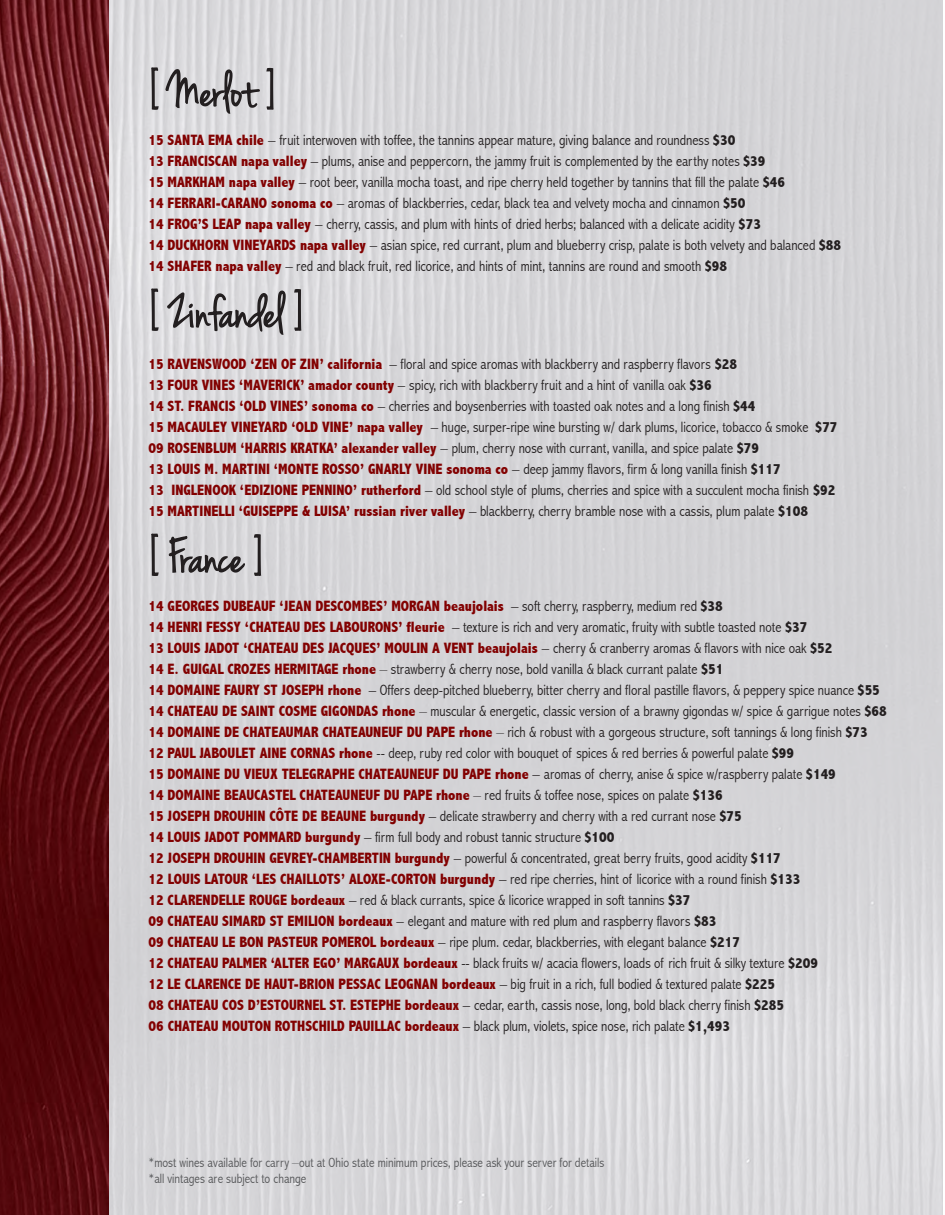
<style>
.page{position:relative;width:945px;height:1215px;background:#fff}
.page>*{position:absolute;margin:0;border:0;box-sizing:border-box;transform-origin:0 0}
.t1{font:51px "Jenna Sue";color:#231f20}
.t2{font:300 condensed 15px "Abadi";color:#231f20}
.t3{font:800 condensed 15px "Abadi";color:#820101}
.t4{font:300 condensed 13.5px "Abadi";color:#57585a}
.s1{font-weight:800;color:#820101}
.s2{font-family:"Apple Garamond";font-stretch:normal}
.s3{font-weight:800}
.s4{font-family:"Apple Garamond";font-weight:300;font-stretch:normal;color:#231f20}
.s5{font-weight:300;color:#231f20}
.s6{color:#231f20}
</style>
<div class="page">
<img style="left:108px;top:0;width:834px;height:1215px">
<svg style="left:151px;top:50px;width:123px;height:104px;background:#c9c8cb"></svg>
<svg style="left:151px;top:288px;width:9px;height:44px"></svg>
<svg style="left:166px;top:289px;width:121px;height:47px;background:#afaeb0"></svg>
<svg style="left:293px;top:288px;width:9px;height:44px"></svg>
<svg style="left:151px;top:533px;width:9px;height:44px"></svg>
<svg style="left:168px;top:526px;width:78px;height:48px;background:#b3b2b4"></svg>
<svg style="left:253px;top:533px;width:9px;height:44px"></svg>
<img style="left:0;top:0;width:108px;height:1215px">
<p class="t1" style="left:148px;top:62px;width:130px">[ Merlot ]</p>
<p class="t2" style="left:148px;top:131px;width:588px"><span class="s1">15 SANTA EMA chile</span> <span class="s2">–</span> fruit interwoven with toffee, the tannins appear mature, giving balance and roundness <span class="s3">$30</span></p>
<p class="t2" style="left:148px;top:152px;width:619px"><span class="s1">13 FRANCISCAN napa valley</span> <span class="s2">–</span> plums, anise and peppercorn, the jammy fruit is complemented by the earthy notes <span class="s3">$39</span></p>
<p class="t2" style="left:149px;top:173px;width:638px"><span class="s1">15 MARKHAM napa valley</span> <span class="s2">–</span> root beer, vanilla mocha toast, and ripe cherry held together by tannins that fill the palate <span class="s3">$46</span></p>
<p class="t2" style="left:149px;top:194px;width:598px"><span class="s1">14 FERRARI-CARANO sonoma co</span> <span class="s2">–</span> aromas of blackberries, cedar, black tea and velvety mocha and cinnamon <span class="s3">$50</span></p>
<p class="t2" style="left:149px;top:215px;width:614px"><span class="s1">14 FROG’S LEAP napa valley</span> <span class="s2">–</span> cherry, cassis, and plum with hints of dried herbs; balanced with a delicate acidity <span class="s3">$73</span></p>
<p class="t2" style="left:148px;top:236px;width:694px"><span class="s1">14 DUCKHORN VINEYARDS napa valley</span> <span class="s2">–</span> asian spice, red currant, plum and blueberry crisp, palate is both velvety and balanced <span class="s3">$88</span></p>
<p class="t2" style="left:148px;top:257px;width:580px"><span class="s1">14 SHAFER napa valley</span> <span class="s2">–</span> red and black fruit, red licorice, and hints of mint, tannins are round and smooth <span class="s3">$98</span></p>
<p class="t1" style="left:148px;top:283px;width:157px">[ Zinfandel ]</p>
<p class="t2" style="left:148px;top:355px;width:590px"><span class="s1">15 RAVENSWOOD ‘ZEN OF ZIN’ california</span> <span class="s2">–</span> floral and spice aromas with blackberry and raspberry flavors <span class="s3">$28</span></p>
<p class="t2" style="left:148px;top:376px;width:565px"><span class="s1">13 FOUR VINES ‘MAVERICK’ amador county</span> <span class="s2">–</span> spicy, rich with blackberry fruit and a hint of vanilla oak <span class="s3">$36</span></p>
<p class="t2" style="left:148px;top:397px;width:608px"><span class="s1">14 ST. FRANCIS ‘OLD VINES’ sonoma co</span> <span class="s2">–</span> cherries and boysenberries with toasted oak notes and a long finish <span class="s3">$44</span></p>
<p class="t2" style="left:148px;top:418px;width:691px"><span class="s1">15 MACAULEY VINEYARD ‘OLD VINE’ napa valley</span> <span class="s2">–</span> huge, surper-ripe wine bursting w/ dark plums, licorice, tobacco &amp; smoke <span class="s3">$77</span></p>
<p class="t2" style="left:149px;top:439px;width:612px"><span class="s1">09 ROSENBLUM ‘HARRIS KRATKA’ alexander valley</span> <span class="s2">–</span> plum, cherry nose with currant, vanilla, and spice palate <span class="s3">$79</span></p>
<p class="t3" style="left:149px;top:460px;width:634px">13 LOUIS M. MARTINI ‘MONTE ROSSO’ GNARLY VINE sonoma co <span class="s4">–</span> <span class="s5">deep jammy flavors, firm &amp; long vanilla finish</span> <span class="s6">$117</span></p>
<p class="t2" style="left:149px;top:481px;width:688px"><span class="s1">13 INGLENOOK ‘EDIZIONE PENNINO’ rutherford</span> <span class="s2">–</span> old school style of plums, cherries and spice with a succulent mocha finish <span class="s3">$92</span></p>
<p class="t2" style="left:149px;top:502px;width:661px"><span class="s1">15 MARTINELLI ‘GUISEPPE &amp; LUISA’ russian river valley</span> <span class="s2">–</span> blackberry, cherry bramble nose with a cassis, plum palate <span class="s3">$108</span></p>
<p class="t1" style="left:148px;top:528px;width:117px">[ France ]</p>
<p class="t3" style="left:148px;top:597px;width:576px">14 GEORGES DUBEAUF ‘JEAN DESCOMBES’ MORGAN beaujolais <span class="s4">–</span> <span class="s5">soft cherry, raspberry, medium red</span> <span class="s6">$38</span></p>
<p class="t2" style="left:148px;top:618px;width:660px"><span class="s1">14 HENRI FESSY ‘CHATEAU DES LABOURONS’ fleurie</span> <span class="s2">–</span> texture is rich and very aromatic, fruity with subtle toasted note <span class="s3">$37</span></p>
<p class="t3" style="left:148px;top:639px;width:685px">13 LOUIS JADOT ‘CHATEAU DES JACQUES’ MOULIN A VENT beaujolais <span class="s4">–</span> <span class="s5">cherry &amp; cranberry aromas &amp; flavors with nice oak</span> <span class="s6">$52</span></p>
<p class="t2" style="left:148px;top:660px;width:576px"><span class="s1">14 E. GUIGAL CROZES HERMITAGE rhone</span> – strawberry &amp; cherry nose, bold vanilla &amp; black currant palate <span class="s3">$51</span></p>
<p class="t2" style="left:148px;top:681px;width:733px"><span class="s1">14 DOMAINE FAURY ST JOSEPH rhone</span> <span class="s2">–</span> Offers deep-pitched blueberry, bitter cherry and floral pastille flavors, &amp; peppery spice nuance <span class="s3">$55</span></p>
<p class="t2" style="left:149px;top:702px;width:740px"><span class="s1">14 CHATEAU DE SAINT COSME GIGONDAS rhone</span> – muscular &amp; energetic, classic version of a brawny gigondas w/ spice &amp; garrigue notes <span class="s3">$68</span></p>
<p class="t2" style="left:149px;top:723px;width:721px"><span class="s1">14 DOMAINE DE CHATEAUMAR CHATEAUNEUF DU PAPE rhone</span> – rich &amp; robust with a gorgeous structure, soft tannings &amp; long finish <span class="s3">$73</span></p>
<p class="t2" style="left:149px;top:744px;width:647px"><span class="s1">12 PAUL JABOULET AINE CORNAS rhone</span> -- deep, ruby red color with bouquet of spices &amp; red berries &amp; powerful palate <span class="s3">$99</span></p>
<p class="t3" style="left:149px;top:765px;width:689px">15 DOMAINE DU VIEUX TELEGRAPHE CHATEAUNEUF DU PAPE rhone <span class="s4">–</span> <span class="s5">aromas of cherry, anise &amp; spice w/raspberry palate</span> <span class="s6">$149</span></p>
<p class="t3" style="left:149px;top:786px;width:576px">14 DOMAINE BEAUCASTEL CHATEAUNEUF DU PAPE rhone <span class="s5">– red fruits &amp; toffee nose, spices on palate</span> <span class="s6">$136</span></p>
<p class="t2" style="left:149px;top:807px;width:595px"><span class="s1">15 JOSEPH DROUHIN CÔTE DE BEAUNE burgundy</span> <span class="s2">–</span> delicate strawberry and cherry with a red currant nose <span class="s3">$75</span></p>
<p class="t2" style="left:149px;top:828px;width:467px"><span class="s1">14 LOUIS JADOT POMMARD burgundy</span> <span class="s2">–</span> firm full body and robust tannic structure <span class="s3">$100</span></p>
<p class="t2" style="left:149px;top:849px;width:634px"><span class="s1">12 JOSEPH DROUHIN GEVREY-CHAMBERTIN burgundy</span> <span class="s2">–</span> powerful &amp; concentrated, great berry fruits, good acidity <span class="s3">$117</span></p>
<p class="t3" style="left:149px;top:870px;width:653px">12 LOUIS LATOUR ‘LES CHAILLOTS’ ALOXE-CORTON burgundy <span class="s4">–</span> <span class="s5">red ripe cherries, hint of licorice with a round finish</span> <span class="s6">$133</span></p>
<p class="t2" style="left:149px;top:891px;width:544px"><span class="s1">12 CLARENDELLE ROUGE bordeaux</span> <span class="s2">–</span> red &amp; black currants, spice &amp; licorice wrapped in soft tannins <span class="s3">$37</span></p>
<p class="t2" style="left:149px;top:912px;width:569px"><span class="s1">09 CHATEAU SIMARD ST EMILION bordeaux</span> <span class="s2">–</span> elegant and mature with red plum and raspberry flavors <span class="s3">$83</span></p>
<p class="t2" style="left:149px;top:933px;width:593px"><span class="s1">09 CHATEAU LE BON PASTEUR POMEROL bordeaux</span> <span class="s2">–</span> ripe plum. cedar, blackberries, with elegant balance <span class="s3">$217</span></p>
<p class="t2" style="left:149px;top:954px;width:671px"><span class="s1">12 CHATEAU PALMER ‘ALTER EGO’ MARGAUX bordeaux</span> -- black fruits w/ acacia flowers, loads of rich fruit &amp; silky texture <span class="s3">$209</span></p>
<p class="t3" style="left:149px;top:975px;width:628px">12 LE CLARENCE DE HAUT-BRION PESSAC LEOGNAN bordeaux <span class="s4">–</span> <span class="s5">big fruit in a rich, full bodied &amp; textured palate</span> <span class="s6">$225</span></p>
<p class="t2" style="left:149px;top:996px;width:637px"><span class="s1">08 CHATEAU COS D’ESTOURNEL ST. ESTEPHE bordeaux</span> <span class="s2">–</span> cedar, earth, cassis nose, long, bold black cherry finish <span class="s3">$285</span></p>
<p class="t3" style="left:149px;top:1017px;width:583px">06 CHATEAU MOUTON ROTHSCHILD PAUILLAC bordeaux <span class="s4">–</span> <span class="s5">black plum, violets, spice nose, rich palate</span> <span class="s6">$1,493</span></p>
<p class="t4" style="left:148px;top:1154px;width:457px">*most wines available for carry –out at Ohio state minimum prices, please ask your server for details</p>
<p class="t4" style="left:148px;top:1170px;width:159px">*all vintages are subject to change</p>
</div>
